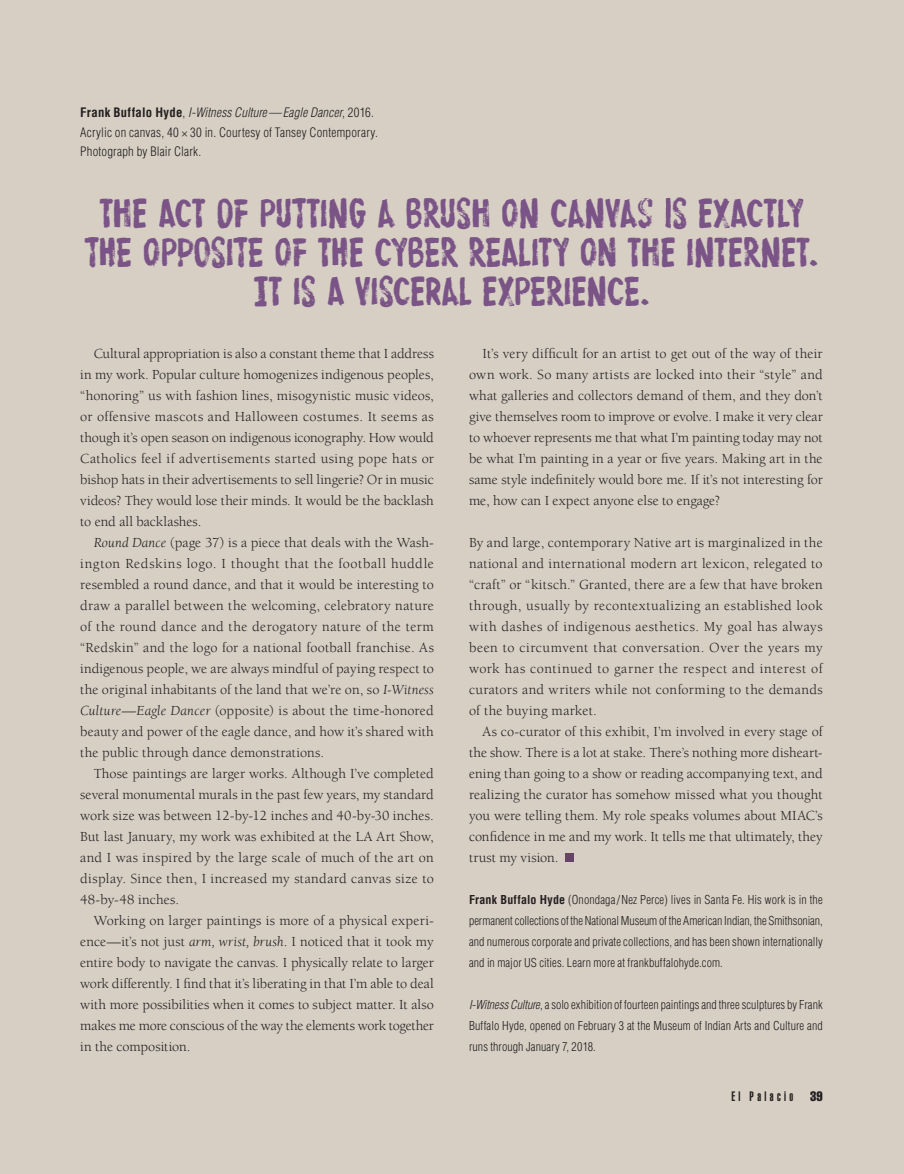
<style>
.page{position:relative;width:904px;height:1174px;background:#d7cfc4}
.page>*{position:absolute;margin:0;border:0;box-sizing:border-box;transform-origin:0 0}
.t1{font:48px/39px "Protest Paint BB";letter-spacing:-.005em;color:#7a5486;text-align:center}
.t2{font:14.25px/21px "Berkeley";letter-spacing:.005em;color:#231f20;text-align:justify}
.t3{font:900 extra-condensed 13.5px "Helvetica";letter-spacing:.25em;color:#231f20}
.t4{font:extra-condensed 13.5px "Helvetica";color:#231f20}
.t5{font:300 condensed 12.75px/19.5px "Helvetica";letter-spacing:.015em;color:#231f20}
.t6{font:300 condensed 12px/21px "Helvetica";letter-spacing:.01em;color:#231f20;text-align:justify}
.s1{font-weight:700}
.s2{font-style:italic}
.s3{font-size:42.3px}
</style>
<div class="page">
<div style="left:565px;top:853px;width:9px;height:9px;background:#646"></div>
<p class="t5" style="left:80px;top:103px;width:299px"><span class="s1">Frank Buffalo Hyde</span>, <span class="s2">I-Witness Culture—Eagle Dancer</span>, 2016.<br>Acrylic on canvas, 40 × 30 in. Courtesy of Tansey Contemporary.<br>Photograph by Blair Clark.</p>
<h1 class="t1" style="left:85px;top:191px;width:735px">THE ACT 0F PUTTING A BRUSH ON CANVAS <span class="s3">|</span>S EXACTLY<br>THE OPPOSITE OF THE CYBER REALITY ON THE INTERNET.<br>IT IS A VISCERAL EXPERIENCE.</h1>
<p class="t2" style="left:80px;top:343px;width:355px;text-indent:13px">Cultural appropriation is also a constant theme that I address in my work. Popular culture homogenizes indigenous peoples, “honoring” us with fashion lines, misogynistic music videos, or offensive mascots and Halloween costumes. It seems as though it’s open season on indigenous iconography. How would Catholics feel if advertisements started using pope hats or bishop hats in their advertisements to sell lingerie? Or in music videos? They would lose their minds. It would be the backlash to end all backlashes.</p>
<p class="t2" style="left:80px;top:532px;width:355px;text-indent:14px"><span class="s2">Round Dance</span> (page 37) is a piece that deals with the Wash&shy;ington Redskins logo. I thought that the football huddle resembled a round dance, and that it would be interesting to draw a parallel between the welcoming, celebratory nature of the round dance and the derogatory nature of the term “Redskin” and the logo for a national football franchise. As indigenous people, we are always mindful of paying respect to the original inhabitants of the land that we’re on, so <span class="s2">I-Witness Culture—Eagle Dancer</span> (opposite) is about the time-honored beauty and power of the eagle dance, and how it’s shared with the public through dance demonstrations.</p>
<p class="t2" style="left:80px;top:763px;width:355px;text-indent:13px">Those paintings are larger works. Although I’ve completed several monumental murals in the past few years, my standard work size was between 12-by-12 inches and 40-by-30 inches.<br>But last January, my work was exhibited at the LA Art Show, and I was inspired by the large scale of much of the art on display. Since then, I increased my standard canvas size to 48-by-48 inches.</p>
<p class="t2" style="left:80px;top:910px;width:355px;text-indent:13px">Working on larger paintings is more of a physical experi&shy;ence—it’s not just <span class="s2">arm, wrist, brush</span>. I noticed that it took my entire body to navigate the canvas. I physically relate to larger work differently. I find that it’s liberating in that I’m able to deal with more possibilities when it comes to subject matter. It also makes me more conscious of the way the elements work together in the composition.</p>
<p class="t2" style="left:469px;top:343px;width:355px;text-indent:13px">It’s very difficult for an artist to get out of the way of their own work. So many artists are locked into their “style” and what galleries and collectors demand of them, and they don’t give themselves room to improve or evolve. I make it very clear to whoever represents me that what I’m painting today may not be what I’m painting in a year or five years. Making art in the same style indefinitely would bore me. If it’s not interesting for me, how can I expect anyone else to engage?</p>
<p class="t2" style="left:469px;top:532px;width:355px">By and large, contemporary Native art is marginalized in the national and international modern art lexicon, relegated to “craft” or “kitsch.” Granted, there are a few that have broken through, usually by recontextualizing an established look with dashes of indigenous aesthetics. My goal has always been to circumvent that conversation. Over the years my work has continued to garner the respect and interest of curators and writers while not conforming to the demands of the buying market.</p>
<p class="t2" style="left:469px;top:721px;width:355px;text-indent:13px">As co-curator of this exhibit, I’m involved in every stage of the show. There is a lot at stake. There’s nothing more disheart&shy;ening than going to a show or reading accompanying text, and realizing the curator has somehow missed what you thought you were telling them. My role speaks volumes about MIAC’s confidence in me and my work. It tells me that ultimately, they trust my vision.</p>
<p class="t6" style="left:469px;top:889px;width:355px"><span class="s1">Frank Buffalo Hyde</span> (Onondaga/Nez Perce) lives in Santa Fe. His work is in the permanent collections of the National Museum of the American Indian, the Smithsonian, and numerous corporate and private collections, and has been shown internationally and in major US cities. Learn more at frankbuffalohyde.com.</p>
<p class="t6" style="left:469px;top:994px;width:355px"><span class="s2">I-Witness Culture</span>, a solo exhibition of fourteen paintings and three sculptures by Frank Buffalo Hyde, opened on February 3 at the Museum of Indian Arts and Culture and runs through January 7, 2018.</p>
<p class="t3" style="left:731px;top:1089px;width:63px">El Palacio</p>
<p class="t4" style="left:810px;top:1088px;width:14px">39</p>
</div>
